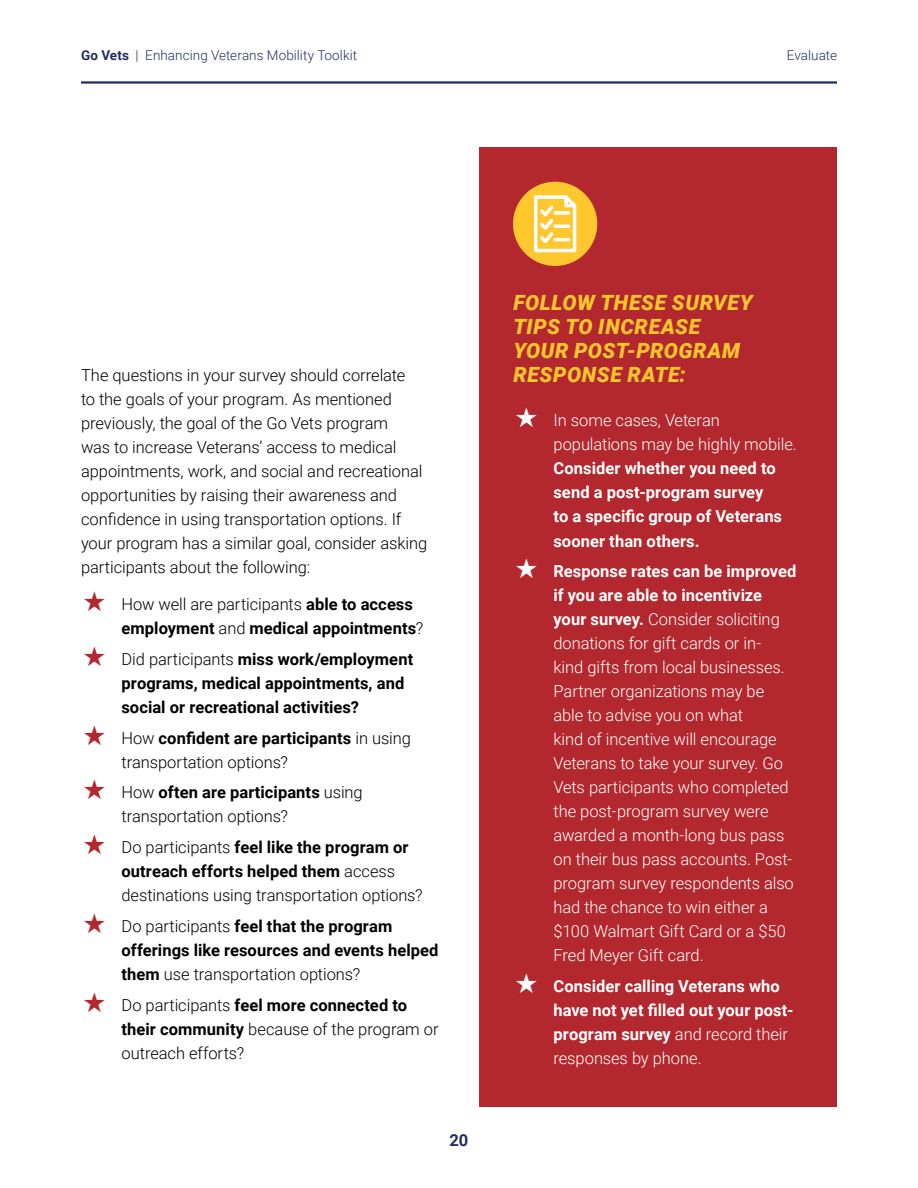
<style>
.page{position:relative;width:918px;height:1188px;background:#fff}
.page>*{position:absolute;margin:0;border:0;box-sizing:border-box;transform-origin:0 0}
.t1{font:italic 900 21px/24px "Roboto";letter-spacing:.03em;color:#ffc62f}
.t2{font:300 16.5px/24px "Roboto";letter-spacing:-.005em;color:#000}
.t3{font:300 16.5px/24px "Roboto";letter-spacing:-.005em;color:#fff}
.t4{font:700 16.5px/24px "Roboto";letter-spacing:.005em;color:#000}
.t5{font:700 16.5px/24px "Roboto";letter-spacing:.005em;color:#fff}
.t6{font:700 16.5px "Roboto";color:#212d64}
.t7{font:300 13.5px "Roboto";letter-spacing:.005em;color:#212d64}
.s1{font-weight:700}
.s2{font-weight:300}
</style>
<div class="page">
<hr style="left:81px;top:81px;width:756px;height:3px;background:#212d64">
<div style="left:479px;top:148px;width:358px;height:959px;background:#b2282e"></div>
<div style="left:513px;top:182px;width:84px;height:84px;background:#ffc72e;border-radius:50%"></div>
<svg style="left:534px;top:195px;width:42px;height:57px"></svg>
<p class="t7" style="left:81px;top:46px;width:278px"><span class="s1">Go Vets</span> | Enhancing Veterans Mobility Toolkit</p>
<p class="t7" style="left:787px;top:46px;width:52px">Evaluate</p>
<p class="t2" style="left:81px;top:362px;width:348px">The questions in your survey should correlate<br>to the goals of your program. As mentioned previously, the goal of the Go Vets program<br>was to increase Veterans’ access to medical appointments, work, and social and recreational opportunities by raising their awareness and confidence in using transportation options. If your program has a similar goal, consider asking participants about the following:</p>
<p class="t4" style="left:122px;top:592px;width:303px"><span class="s2">How well are participants</span> able to access employment <span class="s2">and</span> medical appointments<span class="s2">?</span></p>
<p class="t4" style="left:122px;top:646px;width:293px"><span class="s2">Did participants</span> miss work/employment programs, medical appointments, and social or recreational activities?</p>
<p class="t2" style="left:122px;top:725px;width:291px">How <span class="s1">confident are participants</span> in using transportation options?</p>
<p class="t2" style="left:122px;top:780px;width:243px">How <span class="s1">often are participants</span> using transportation options?</p>
<p class="t2" style="left:122px;top:835px;width:303px">Do participants <span class="s1">feel like the program or outreach efforts helped them</span> access destinations using transportation options?</p>
<p class="t4" style="left:122px;top:913px;width:319px"><span class="s2">Do participants</span> feel that the program offerings like resources and events helped them <span class="s2">use transportation options?</span></p>
<p class="t2" style="left:122px;top:992px;width:319px">Do participants <span class="s1">feel more connected to their community</span> because of the program or outreach efforts?</p>
<p class="t6" style="left:450px;top:1128px;width:20px">20</p>
<p class="t1" style="left:513px;top:290px;width:241px">FOLLOW THESE SURVEY<br>TIPS TO INCREASE<br>YOUR POST-PROGRAM<br>RESPONSE RATE:</p>
<p class="t3" style="left:554px;top:408px;width:245px">In some cases, Veteran populations may be highly mobile.</p>
<p class="t5" style="left:554px;top:456px;width:230px">Consider whether you need to send a post-program survey to a specific group of Veterans sooner than others.</p>
<p class="t3" style="left:554px;top:559px;width:244px"><span class="s1">Response rates can be improved if you are able to incentivize your survey.</span> Consider soliciting donations for gift cards or in-<br>kind gifts from local businesses.<br>Partner organizations may be able to advise you on what<br>kind of incentive will encourage<br>Veterans to take your survey. Go<br>Vets participants who completed the post-program survey were awarded a month-long bus pass on their bus pass accounts. Post&shy;program survey respondents also had the chance to win either a $100 Walmart Gift Card or a $50<br>Fred Meyer Gift card.</p>
<p class="t5" style="left:554px;top:973px;width:241px">Consider calling Veterans who have not yet filled out your post&shy;program survey <span class="s2">and record their responses by phone.</span></p>
</div>
